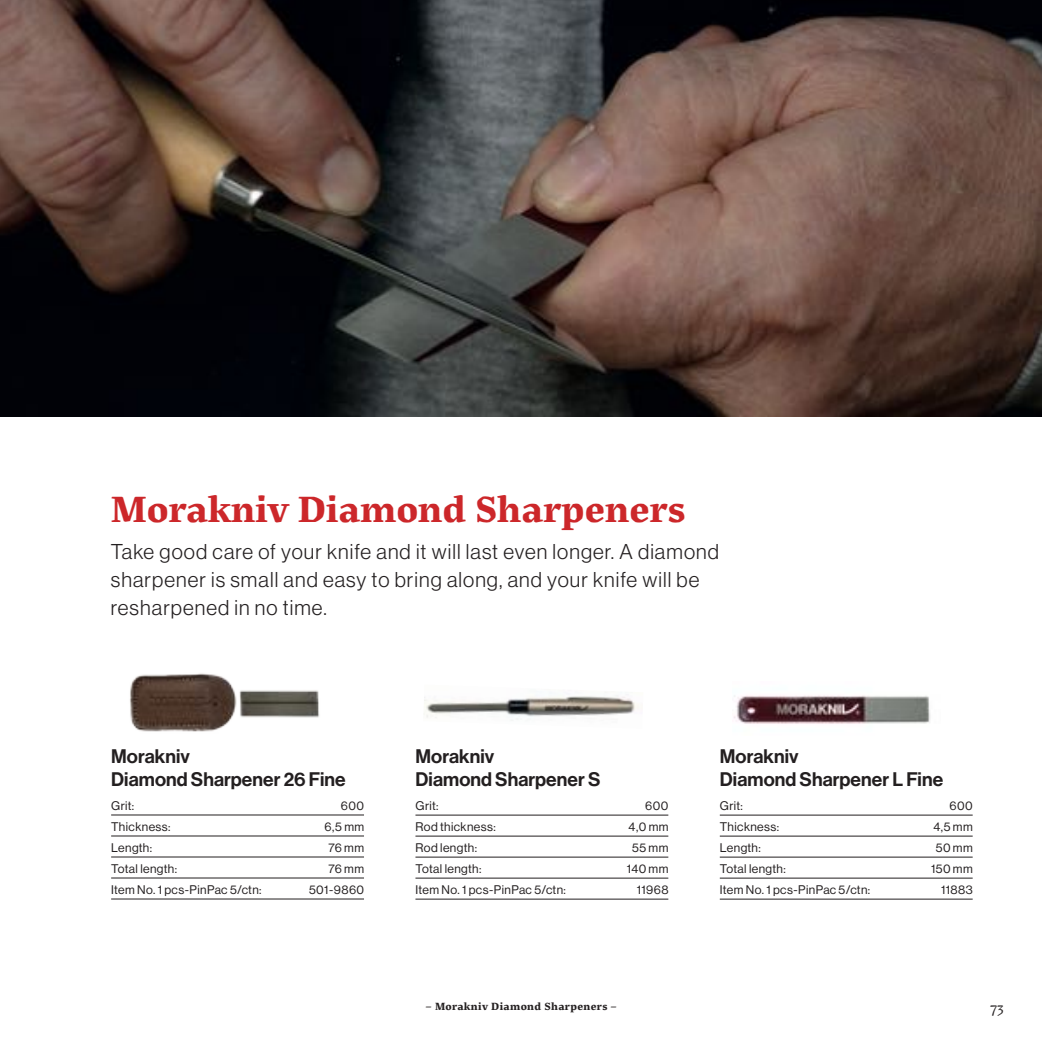
<style>
.page{position:relative;width:1042px;height:1042px;background:#fff}
.page>*{position:absolute;margin:0;border:0;box-sizing:border-box;transform-origin:0 0}
.t1{font:800 36.75px "Sastre";color:#cc272a}
.t2{font:21px/28px "N Haas Grotesk DS Pro 45 Lt";letter-spacing:.05em;color:#231f20}
.t3{font:19.25px/23.1px "N Haas Grotesk DS Pro 65 Md";letter-spacing:.005em;color:#231f20}
.t4{font:14px "Sastre";color:#231f20}
.t5{font:12.25px "N Haas Grotesk DS Pro 55 Rg";letter-spacing:.035em;color:#231f20}
.t6{font:800 10.5px "Sastre";letter-spacing:.03em;color:#231f20}
</style>
<div class="page">
<img style="left:130px;top:673px;width:189px;height:59px">
<hr style="left:111px;top:814px;width:253px;height:1px;background:#231f20">
<hr style="left:111px;top:835px;width:253px;height:1px;background:#231f20">
<hr style="left:111px;top:856px;width:253px;height:1px;background:#231f20">
<hr style="left:111px;top:877px;width:253px;height:1px;background:#231f20">
<hr style="left:111px;top:898px;width:253px;height:1px;background:#231f20">
<img style="left:733px;top:695px;width:198px;height:29px">
<img style="left:424px;top:695px;width:215px;height:26px">
<hr style="left:415px;top:815px;width:253px;height:1px;background:#231f20">
<hr style="left:415px;top:836px;width:253px;height:1px;background:#231f20">
<hr style="left:415px;top:857px;width:253px;height:1px;background:#231f20">
<hr style="left:415px;top:878px;width:253px;height:1px;background:#231f20">
<hr style="left:415px;top:899px;width:253px;height:1px;background:#231f20">
<hr style="left:720px;top:815px;width:252px;height:1px;background:#231f20">
<hr style="left:720px;top:836px;width:252px;height:1px;background:#231f20">
<hr style="left:720px;top:857px;width:252px;height:1px;background:#231f20">
<hr style="left:720px;top:878px;width:252px;height:1px;background:#231f20">
<hr style="left:720px;top:899px;width:252px;height:1px;background:#231f20">
<img style="left:0;top:0;width:1042px;height:417px">
<h1 class="t1" style="left:111px;top:487px;width:576px">Morakniv Diamond Sharpeners</h1>
<h2 class="t2" style="left:111px;top:538px;width:609px">Take good care of your knife and it will last even longer. A diamond sharpener is small and easy to bring along, and your knife will be resharpened in no time.</h2>
<h3 class="t3" style="left:111px;top:744px;width:236px">Morakniv<br>Diamond Sharpener 26 Fine</h3>
<p class="t5" style="left:111px;top:799px;width:25px">Grit:</p>
<p class="t5" style="left:341px;top:799px;width:25px">600</p>
<p class="t5" style="left:111px;top:820px;width:61px">Thickness:</p>
<p class="t5" style="left:325px;top:820px;width:41px">6,5 mm</p>
<p class="t5" style="left:111px;top:841px;width:43px">Length:</p>
<p class="t5" style="left:328px;top:841px;width:37px">76 mm</p>
<p class="t5" style="left:111px;top:862px;width:68px">Total length:</p>
<p class="t5" style="left:328px;top:862px;width:37px">76 mm</p>
<p class="t5" style="left:111px;top:883px;width:152px">Item No. 1 pcs-PinPac 5/ctn:</p>
<p class="t5" style="left:309px;top:883px;width:57px">501-9860</p>
<h3 class="t3" style="left:415px;top:744px;width:186px">Morakniv<br>Diamond Sharpener S</h3>
<p class="t5" style="left:415px;top:799px;width:25px">Grit:</p>
<p class="t5" style="left:645px;top:799px;width:25px">600</p>
<p class="t5" style="left:415px;top:820px;width:82px">Rod thickness:</p>
<p class="t5" style="left:628px;top:820px;width:41px">4,0 mm</p>
<p class="t5" style="left:415px;top:841px;width:63px">Rod length:</p>
<p class="t5" style="left:632px;top:841px;width:38px">55 mm</p>
<p class="t5" style="left:415px;top:862px;width:68px">Total length:</p>
<p class="t5" style="left:627px;top:862px;width:43px">140 mm</p>
<p class="t5" style="left:415px;top:883px;width:152px">Item No. 1 pcs-PinPac 5/ctn:</p>
<p class="t5" style="left:637px;top:883px;width:33px">11968</p>
<p class="t6" style="left:425px;top:999px;width:193px">– Morakniv Diamond Sharpeners –</p>
<h3 class="t3" style="left:720px;top:744px;width:225px">Morakniv<br>Diamond Sharpener L Fine</h3>
<p class="t5" style="left:720px;top:799px;width:25px">Grit:</p>
<p class="t5" style="left:949px;top:799px;width:25px">600</p>
<p class="t5" style="left:720px;top:820px;width:61px">Thickness:</p>
<p class="t5" style="left:933px;top:820px;width:41px">4,5 mm</p>
<p class="t5" style="left:720px;top:841px;width:43px">Length:</p>
<p class="t5" style="left:936px;top:841px;width:38px">50 mm</p>
<p class="t5" style="left:720px;top:862px;width:68px">Total length:</p>
<p class="t5" style="left:931px;top:862px;width:43px">150 mm</p>
<p class="t5" style="left:720px;top:883px;width:152px">Item No. 1 pcs-PinPac 5/ctn:</p>
<p class="t5" style="left:941px;top:883px;width:33px">11883</p>
<p class="t4" style="left:990px;top:1000px;width:15px">73</p>
</div>
